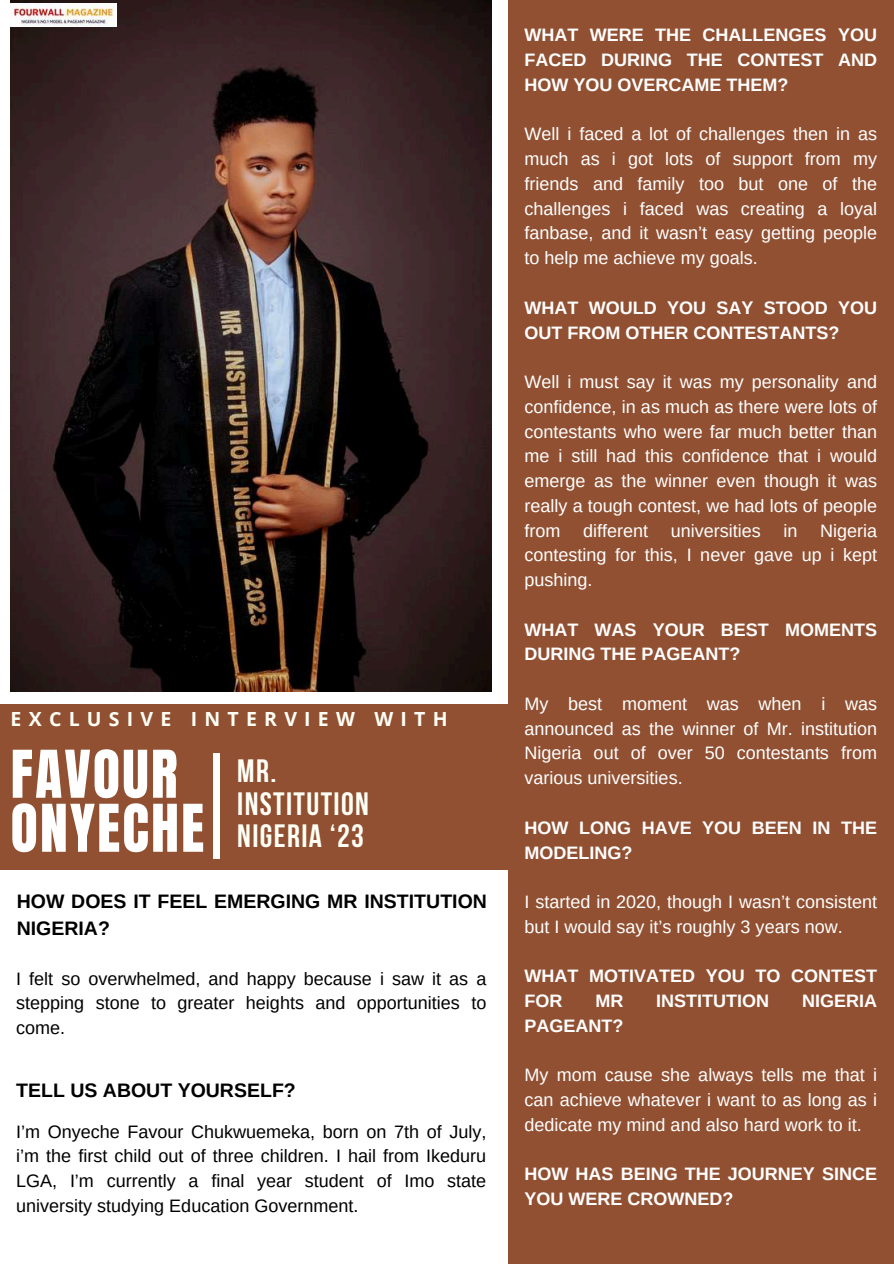
<style>
.page{position:relative;width:894px;height:1264px;background:#fff}
.page>*{position:absolute;margin:0;border:0;box-sizing:border-box;transform-origin:0 0}
.t1{font:55.95px/54px "Anton";letter-spacing:.04em;color:#fff}
.t2{font:700 32.25px/32.2px "Bebas Neue";letter-spacing:.045em;color:#fffff6}
.t3{font:700 19.5px/27px "Arimo";color:#000}
.t4{font:700 19.5px "Open Sans";letter-spacing:.37em;color:#fffff6}
.t5{font:18px/24.8px "Arimo";color:#fff;text-align:justify}
.t6{font:700 18px/24.8px "Arimo";color:#fff}
.t7{font:18px/24.8px "Arimo";color:#000;text-align:justify}
</style>
<div class="page">
<div style="left:508px;top:0;width:385px;height:1263px;background:#915032"></div>
<img style="left:11px;top:0;width:480px;height:691px">
<div style="left:0;top:704px;width:521px;height:166px;background:#915032"></div>
<img style="left:11px;top:3px;width:105px;height:24px">
<div style="left:213px;top:753px;width:6px;height:106px;background:#fff"></div>
<p class="t4" style="left:11px;top:705px;width:438px">EXCLUSIVE INTERVIEW WITH</p>
<h2 class="t2" style="left:237px;top:758px;width:133px">MR.<br>INSTITUTION<br>NIGERIA ‘23</h2>
<h1 class="t1" style="left:11px;top:748px;width:195px">FAVOUR<br>ONYECHE</h1>
<p class="t3" style="left:17px;top:887px;width:471px">HOW DOES IT FEEL EMERGING MR INSTITUTION<br>NIGERIA?</p>
<p class="t7" style="left:16px;top:966px;width:471px">I felt so overwhelmed, and happy because i saw it as a stepping stone to greater heights and opportunities to come.</p>
<p class="t3" style="left:16px;top:1076px;width:281px">TELL US ABOUT YOURSELF?</p>
<p class="t7" style="left:16px;top:1118px;width:471px">I’m Onyeche Favour Chukwuemeka, born on 7th of July, i’m the first child out of three children. I hail from Ikeduru LGA, I’m currently a final year student of Imo state university studying Education Government.</p>
<p class="t6" style="left:524px;top:23px;width:354px;text-align:justify">WHAT WERE THE CHALLENGES YOU FACED DURING THE CONTEST AND HOW YOU OVERCAME THEM?</p>
<p class="t5" style="left:524px;top:122px;width:354px">Well i faced a lot of challenges then in as much as i got lots of support from my friends and family too but one of the challenges i faced was creating a loyal fanbase, and it wasn’t easy getting people to help me achieve my goals.</p>
<p class="t6" style="left:524px;top:295px;width:354px">WHAT WOULD YOU SAY STOOD YOU<br>OUT FROM OTHER CONTESTANTS?</p>
<p class="t5" style="left:524px;top:369px;width:354px">Well i must say it was my personality and confidence, in as much as there were lots of contestants who were far much better than me i still had this confidence that i would emerge as the winner even though it was really a tough contest, we had lots of people from</p>
<p class="t5" style="left:524px;top:518px;width:354px;text-indent:295px">Nigeria contesting for this, I never gave up i kept pushing.</p>
<p class="t6" style="left:524px;top:617px;width:354px">WHAT WAS YOUR BEST MOMENTS<br>DURING THE PAGEANT?</p>
<p class="t5" style="left:524px;top:691px;width:354px">My best moment was when i was announced as the winner of Mr. institution Nigeria out of over 50 contestants from various universities.</p>
<p class="t6" style="left:524px;top:815px;width:354px">HOW LONG HAVE YOU BEEN IN THE<br>MODELING?</p>
<p class="t5" style="left:524px;top:889px;width:354px">I started in 2020, though I wasn’t consistent but I would say it’s roughly 3 years now.</p>
<p class="t6" style="left:524px;top:963px;width:354px">WHAT MOTIVATED YOU TO CONTEST<br>FOR</p>
<p class="t5" style="left:583px;top:518px;width:66px">different</p>
<p class="t5" style="left:670px;top:518px;width:91px">universities</p>
<p class="t5" style="left:783px;top:518px;width:16px">in</p>
<p class="t6" style="left:595px;top:988px;width:29px">MR</p>
<p class="t6" style="left:656px;top:988px;width:114px">INSTITUTION</p>
<p class="t6" style="left:801px;top:988px;width:76px">NIGERIA</p>
<p class="t6" style="left:524px;top:1013px;width:100px">PAGEANT?</p>
<p class="t5" style="left:524px;top:1062px;width:354px">My mom cause she always tells me that i can achieve whatever i want to as long as i dedicate my mind and also hard work to it.</p>
<p class="t6" style="left:524px;top:1161px;width:354px">HOW HAS BEING THE JOURNEY SINCE<br>YOU WERE CROWNED?</p>
</div>
